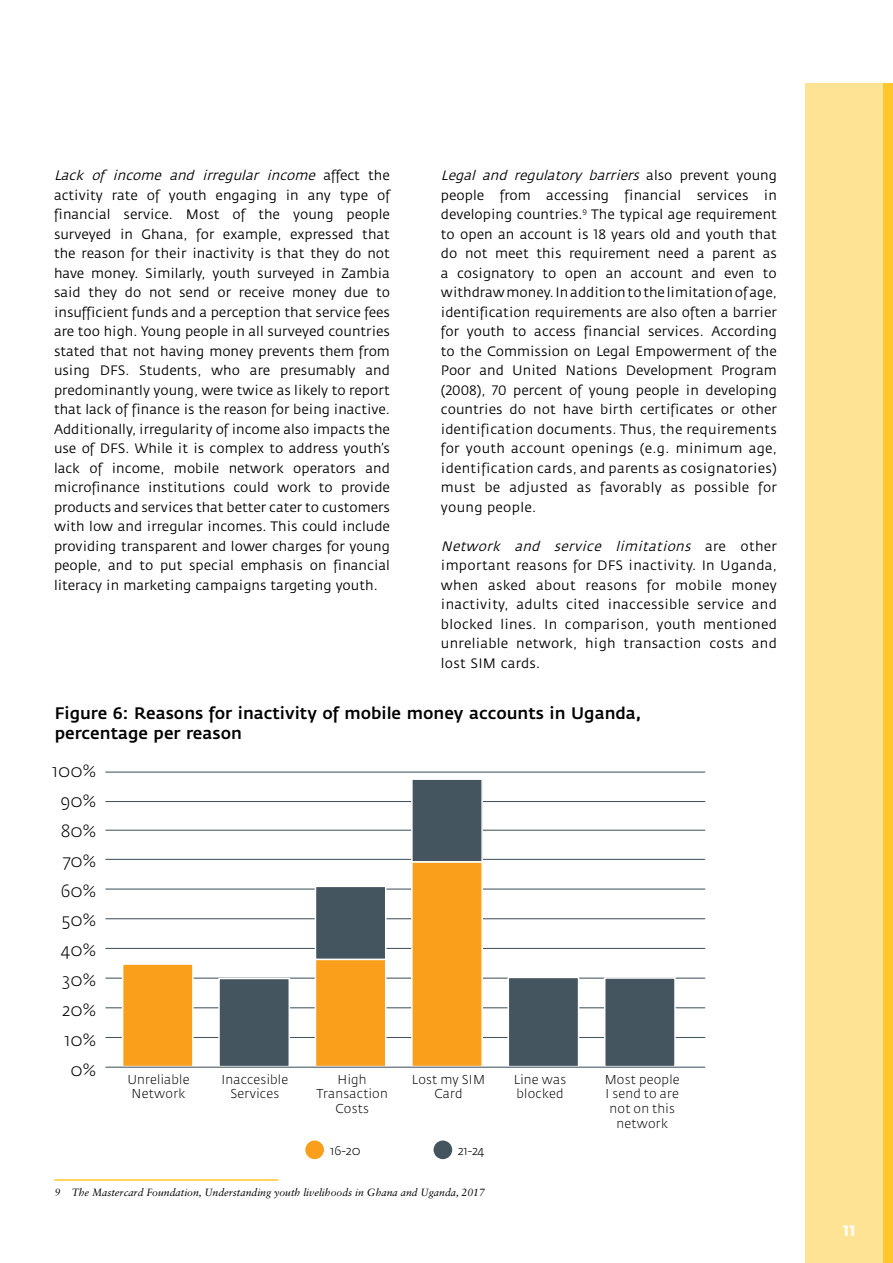
<style>
.page{position:relative;width:893px;height:1263px;background:#fff}
.page>*{position:absolute;margin:0;border:0;box-sizing:border-box;transform-origin:0 0}
.t1{font:300 17.55px/29.8px "Fedra Sans Std";color:#000;text-align:right}
.t2{font:500 16.5px/19.8px "Fedra Sans";color:#000}
.t3{font:700 15px "Fedra Sans";color:#fff}
.t4{font:13.5px/19.5px "Fedra Sans";letter-spacing:.02em;color:#000;text-align:justify}
.t5{font:300 12.75px/14.9px "Fedra Sans Std";letter-spacing:.02em;color:#000;text-align:center}
.t6{font:italic 10.5px "Sabon LT Std";color:#000}
.s1{font-style:italic}
</style>
<div class="page">
<div style="left:805px;top:83px;width:88px;height:1180px;background:#ffe395"></div>
<div style="left:883px;top:83px;width:10px;height:1180px;background:#ffc72c"></div>
<hr style="left:55px;top:1179px;width:223px;height:2px;background:#ffc72c">
<hr style="left:106px;top:830px;width:599px;height:1px;background:#455560">
<hr style="left:106px;top:801px;width:599px;height:1px;background:#455560">
<hr style="left:106px;top:771px;width:599px;height:2px;background:#455560">
<hr style="left:106px;top:859px;width:599px;height:1px;background:#455560">
<hr style="left:106px;top:888px;width:599px;height:1px;background:#455560">
<hr style="left:106px;top:918px;width:599px;height:1px;background:#455560">
<hr style="left:106px;top:948px;width:599px;height:1px;background:#455560">
<hr style="left:106px;top:977px;width:599px;height:2px;background:#455560">
<hr style="left:106px;top:1007px;width:599px;height:1px;background:#455560">
<hr style="left:106px;top:1037px;width:599px;height:1px;background:#455560">
<div style="left:305px;top:1140px;width:19px;height:19px;background:#f99f1c;border-radius:50%"></div>
<div style="left:434px;top:1140px;width:18px;height:19px;background:#455560;border-radius:50%"></div>
<div style="left:123px;top:964px;width:70px;height:102px;background:#f99f1c"></div>
<div style="left:122px;top:963px;width:72px;height:104px;border:1px solid #fff"></div>
<div style="left:219px;top:978px;width:70px;height:88px;background:#455560"></div>
<div style="left:218px;top:978px;width:72px;height:89px;border:1px solid #fff"></div>
<div style="left:315px;top:959px;width:71px;height:107px;background:#f99f1c"></div>
<div style="left:315px;top:958px;width:71px;height:109px;border:1px solid #fff"></div>
<div style="left:315px;top:886px;width:71px;height:73px;background:#455560"></div>
<div style="left:315px;top:885px;width:71px;height:75px;border:1px solid #fff"></div>
<div style="left:412px;top:862px;width:70px;height:204px;background:#f99f1c"></div>
<div style="left:411px;top:861px;width:72px;height:206px;border:1px solid #fff"></div>
<div style="left:412px;top:779px;width:70px;height:83px;background:#455560"></div>
<div style="left:411px;top:778px;width:72px;height:84px;border:1px solid #fff"></div>
<div style="left:508px;top:977px;width:71px;height:89px;background:#455560"></div>
<div style="left:508px;top:977px;width:71px;height:90px;border:1px solid #fff"></div>
<div style="left:605px;top:978px;width:70px;height:88px;background:#455560"></div>
<div style="left:604px;top:977px;width:72px;height:90px;border:1px solid #fff"></div>
<hr style="left:106px;top:1067px;width:599px;height:1px;background:#455560">
<p class="t4" style="left:54px;top:166px;width:337px"><span class="s1">Lack of income and irregular income</span> a ffe c t t h e activity rate of youth engaging in any type of financial service. Most of the young people surveyed in Ghana, for example, expressed that the reason for their inactivity is that they do not have money. Similarly, youth surveyed in Zambia said they do not send or receive money due to insufficient funds and a perception that service fees are too high. Young people in all surveyed countries stated that not having money prevents them from using DFS. Students, who are presumably and predominantly young, were twice as likely to report that lack of finance is the reason for being inactive.<br>Additionally, irregularity of income also impacts the use of DFS. While it is complex to address youth’s lack of income, mobile network operators and microfinance institutions could work to provide products and services that better cater to customers with low and irregular incomes. This could include providing transparent and lower charges for young people, and to put special emphasis on financial literacy in marketing campaigns targeting youth.</p>
<p class="t4" style="left:441px;top:166px;width:337px"><span class="s1">Legal and regulatory barriers</span> a l s o p re v e n t y o u n g people from accessing financial services in developing countries.<sup>9</sup> The typical age requirement to open an account is 18 years old and youth that do not meet this requirement need a parent as a cosignatory to open an account and even to withdraw money. In addition to the limitation of age, identification requirements are also often a barrier for youth to access financial services. According to the Commission on Legal Empowerment of the Poor and United Nations Development Program (2008), 70 percent of young people in developing countries do not have birth certificates or other identification documents. Thus, the requirements for youth account openings (e.g. minimum age, identification cards, and parents as cosignatories) must be adjusted as favorably as possible for young people.</p>
<p class="t4" style="left:441px;top:537px;width:337px"><span class="s1">Network and service limitations</span> a r e o t h e r important reasons for DFS inactivity. In Uganda, when asked about reasons for mobile money inactivity, adults cited inaccessible service and blocked lines. In comparison, youth mentioned unreliable network, high transaction costs and lost SIM cards.</p>
<p class="t2" style="left:55px;top:704px;width:588px">Figure 6: Reasons for inactivity of mobile money accounts in Uganda, percentage per reason</p>
<p class="t1" style="left:52px;top:756px;width:45px">100%<br>90%<br>80%<br>70%<br>60%<br>50%<br>40%<br>30%<br>20%<br>10%<br>0%</p>
<p class="t5" style="left:127px;top:1072px;width:64px">Unreliable<br>Network</p>
<p class="t5" style="left:221px;top:1072px;width:68px">Inaccesible<br>Services</p>
<p class="t5" style="left:317px;top:1072px;width:73px">High<br>Transaction<br>Costs</p>
<p class="t5" style="left:412px;top:1072px;width:75px">Lost my SIM<br>Card</p>
<p class="t5" style="left:514px;top:1072px;width:54px;text-align:left">Line was blocked</p>
<p class="t5" style="left:605px;top:1072px;width:76px">Most people<br>I send to are not on this network</p>
<p class="t5" style="left:330px;top:1143px;width:32px">16-20</p>
<p class="t5" style="left:458px;top:1143px;width:28px">21-24</p>
<p class="t6" style="left:55px;top:1186px;width:432px">9 The Mastercard Foundation, Understanding youth livelihoods in Ghana and Uganda, 2017</p>
<p class="t3" style="left:843px;top:1222px;width:14px">11</p>
</div>
